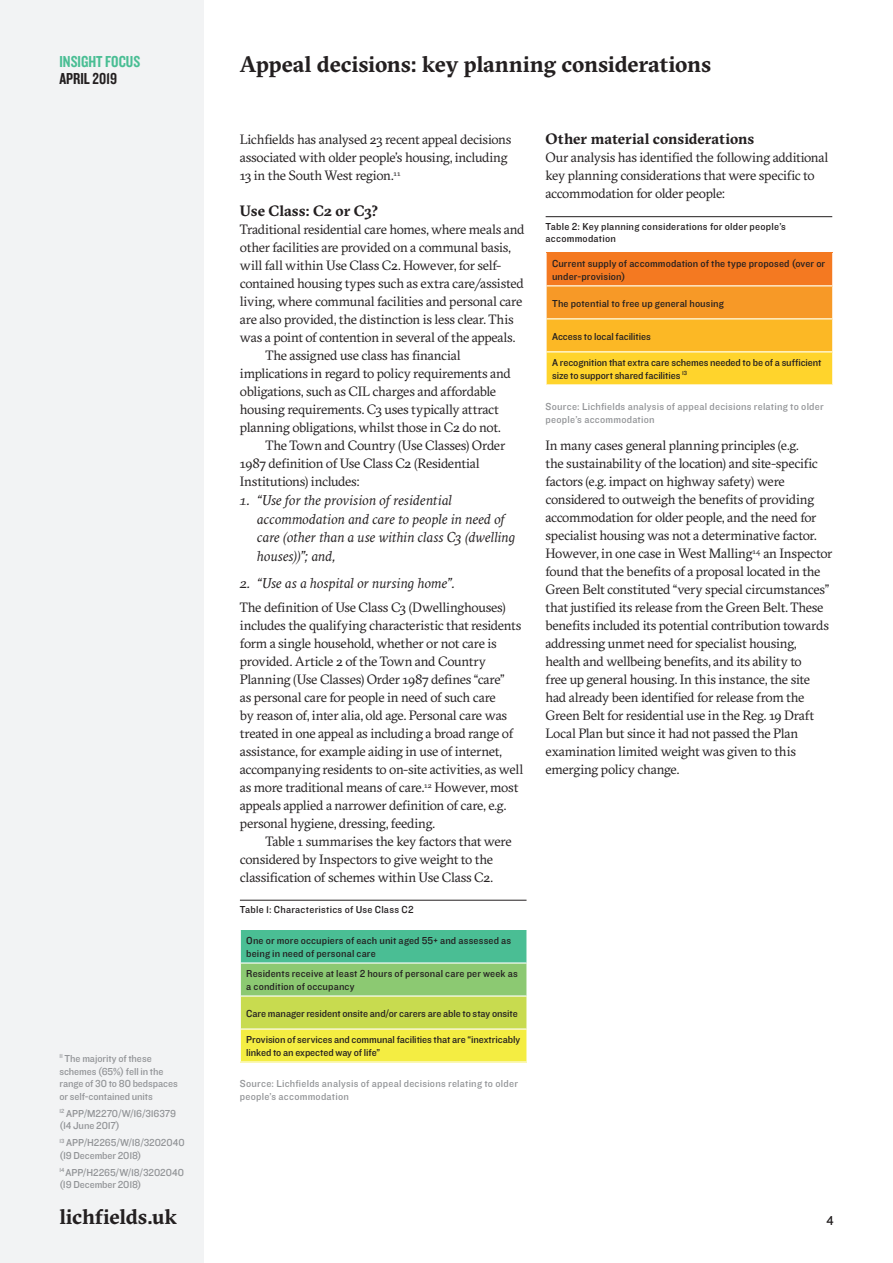
<style>
.page{position:relative;width:893px;height:1263px;background:#fff}
.page>*{position:absolute;margin:0;border:0;box-sizing:border-box;transform-origin:0 0}
.t1{font:700 22.5px "GT Sectra";letter-spacing:-.005em;color:#231f20}
.t2{font:700 21px "GT Sectra";letter-spacing:-.005em;color:#231f20}
.t3{font:16.5px "Knockout 49 Liteweight";color:#4abe94}
.t4{font:16.5px "Knockout 49 Liteweight";color:#231f20}
.t5{font:700 15px "GT Sectra";color:#231f20}
.t6{font:italic 14.25px/18.8px "GT Sectra";letter-spacing:-.005em;color:#231f20}
.t7{font:13.5px/18px "GT Sectra";letter-spacing:-.02em;color:#231f20}
.t8{font:13.5px "Knockout 31 Junior Middlewt";color:#231f20}
.t9{font:10.5px/12.6px "Knockout 31 Junior Middlewt";letter-spacing:.01em;color:#231f20}
.t10{font:10.5px/12.6px "Knockout 31 Junior Middlewt";letter-spacing:.01em;color:#939598}
.t11{font:10.5px/12.6px "Knockout 31 Junior Middlewt";letter-spacing:-.01em;color:#939598}
</style>
<div class="page">
<div style="left:0;top:0;width:203px;height:1263px;background:#f2f3f4"></div>
<hr style="left:240px;top:900px;width:286px;height:1px;background:#231f20">
<div style="left:240px;top:930px;width:287px;height:33px;background:#4abe94"></div>
<div style="left:240px;top:963px;width:287px;height:33px;background:#8cc972"></div>
<div style="left:240px;top:996px;width:287px;height:33px;background:#c8db4f"></div>
<div style="left:240px;top:1029px;width:287px;height:33px;background:#f4ed42"></div>
<hr style="left:526px;top:930px;width:2px;height:32px;background:#fff">
<hr style="left:241px;top:962px;width:287px;height:1px;background:#fff">
<hr style="left:526px;top:963px;width:2px;height:32px;background:#fff">
<hr style="left:241px;top:995px;width:287px;height:1px;background:#fff">
<hr style="left:526px;top:996px;width:2px;height:32px;background:#fff">
<hr style="left:240px;top:930px;width:1px;height:33px;background:#fff">
<hr style="left:240px;top:963px;width:1px;height:33px;background:#fff">
<hr style="left:240px;top:996px;width:1px;height:33px;background:#fff">
<hr style="left:240px;top:1029px;width:1px;height:32px;background:#fff">
<hr style="left:241px;top:1028px;width:287px;height:1px;background:#fff">
<hr style="left:526px;top:1029px;width:2px;height:32px;background:#fff">
<hr style="left:240px;top:1061px;width:288px;height:1px;background:#fff">
<hr style="left:546px;top:216px;width:286px;height:1px;background:#231f20">
<div style="left:546px;top:253px;width:287px;height:33px;background:#f47921"></div>
<div style="left:546px;top:286px;width:287px;height:33px;background:#f79927"></div>
<div style="left:546px;top:319px;width:287px;height:33px;background:#fcb825"></div>
<div style="left:546px;top:352px;width:287px;height:33px;background:#ffd42c"></div>
<hr style="left:832px;top:253px;width:1px;height:32px;background:#fff">
<hr style="left:547px;top:285px;width:286px;height:1px;background:#fff">
<hr style="left:832px;top:286px;width:1px;height:32px;background:#fff">
<hr style="left:547px;top:318px;width:286px;height:1px;background:#fff">
<hr style="left:832px;top:319px;width:1px;height:32px;background:#fff">
<hr style="left:545px;top:253px;width:2px;height:33px;background:#fff">
<hr style="left:545px;top:286px;width:2px;height:33px;background:#fff">
<hr style="left:545px;top:319px;width:2px;height:33px;background:#fff">
<hr style="left:545px;top:352px;width:2px;height:32px;background:#fff">
<hr style="left:547px;top:351px;width:286px;height:1px;background:#fff">
<hr style="left:832px;top:352px;width:1px;height:32px;background:#fff">
<hr style="left:545px;top:384px;width:288px;height:1px;background:#fff">
<p class="t3" style="left:59px;top:51px;width:82px">INSIGHT FOCUS</p>
<p class="t4" style="left:59px;top:68px;width:59px">APRIL 2019</p>
<p class="t10" style="left:59px;top:1052px;width:120px"><sup>11</sup> The majority of these schemes (65%) fell in the range of 30 to 80 bedspaces or self-contained units</p>
<p class="t11" style="left:59px;top:1106px;width:118px"><sup>12</sup> APP/M2270/W/16/316379 (14 June 2017)</p>
<p class="t10" style="left:59px;top:1136px;width:127px"><sup>13</sup> APP/H2265/W/18/3202040 (19 December 2018)</p>
<p class="t10" style="left:59px;top:1165px;width:126px"><sup>14</sup> APP/H2265/W/18/3202040 (19 December 2018)</p>
<h2 class="t2" style="left:59px;top:1203px;width:119px">lichfields.uk</h2>
<h1 class="t1" style="left:240px;top:50px;width:473px">Appeal decisions: key planning considerations</h1>
<p class="t7" style="left:240px;top:130px;width:273px">Lichfields has analysed 23 recent appeal decisions associated with older people’s housing, including<br>13 in the South West region.<sup>11</sup></p>
<p class="t5" style="left:240px;top:201px;width:140px">Use Class: C2 or C3?</p>
<p class="t7" style="left:240px;top:220px;width:286px">Traditional residential care homes, where meals and</p>
<p class="t7" style="left:240px;top:238px;width:272px">other facilities are provided on a communal basis,</p>
<p class="t7" style="left:240px;top:256px;width:263px">will fall within Use Class C2. However, for self-</p>
<p class="t7" style="left:240px;top:274px;width:286px">contained housing types such as extra care/assisted</p>
<p class="t7" style="left:240px;top:292px;width:284px">living, where communal facilities and personal care</p>
<p class="t7" style="left:240px;top:310px;width:275px">are also provided, the distinction is less clear. This</p>
<p class="t7" style="left:240px;top:328px;width:277px">was a point of contention in several of the appeals.</p>
<p class="t7" style="left:265px;top:346px;width:197px">The assigned use class has financial</p>
<p class="t7" style="left:240px;top:364px;width:272px">implications in regard to policy requirements and</p>
<p class="t7" style="left:240px;top:382px;width:258px">obligations, such as CIL charges and affordable</p>
<p class="t7" style="left:240px;top:400px;width:260px">housing requirements. C3 uses typically attract</p>
<p class="t7" style="left:240px;top:418px;width:262px">planning obligations, whilst those in C2 do not.</p>
<p class="t7" style="left:265px;top:436px;width:241px">The Town and Country (Use Classes) Order</p>
<p class="t7" style="left:240px;top:454px;width:241px">1987 definition of Use Class C2 (Residential</p>
<p class="t7" style="left:240px;top:472px;width:121px">Institutions) includes:</p>
<p class="t6" style="left:257px;top:490px;width:260px;text-indent:-17px">1. “Use for the provision of residential accommodation and care to people in need of care (other than a use within class C3 (dwelling houses))”; and,</p>
<p class="t6" style="left:240px;top:574px;width:217px">2. “Use as a hospital or nursing home”.</p>
<p class="t7" style="left:240px;top:598px;width:285px">The definition of Use Class C3 (Dwellinghouses) includes the qualifying characteristic that residents form a single household, whether or not care is provided. Article 2 of the Town and Country Planning (Use Classes) Order 1987 defines “care”<br>as personal care for people in need of such care<br>by reason of, inter alia, old age. Personal care was treated in one appeal as including a broad range of assistance, for example aiding in use of internet, accompanying residents to on-site activities, as well as more traditional means of care.<sup>12</sup> However, most appeals applied a narrower definition of care, e.g. personal hygiene, dressing, feeding.</p>
<p class="t7" style="left:240px;top:832px;width:273px;text-indent:26px">Table 1 summarises the key factors that were considered by Inspectors to give weight to the classification of schemes within Use Class C2.</p>
<p class="t9" style="left:240px;top:903px;width:175px">Table 1: Characteristics of Use Class C2</p>
<p class="t9" style="left:246px;top:934px;width:266px">One or more occupiers of each unit aged 55+ and assessed as being in need of personal care</p>
<p class="t9" style="left:246px;top:967px;width:273px">Residents receive at least 2 hours of personal care per week as a condition of occupancy</p>
<p class="t9" style="left:246px;top:1006px;width:273px">Care manager resident onsite and/or carers are able to stay onsite</p>
<p class="t9" style="left:246px;top:1033px;width:275px">Provision of services and communal facilities that are “inextricably linked to an expected way of life”</p>
<p class="t10" style="left:240px;top:1077px;width:280px">Source: Lichfields analysis of appeal decisions relating to older people’s accommodation</p>
<p class="t5" style="left:545px;top:129px;width:210px">Other material considerations</p>
<p class="t7" style="left:545px;top:148px;width:284px">Our analysis has identified the following additional key planning considerations that were specific to accommodation for older people:</p>
<p class="t9" style="left:546px;top:219px;width:242px">Table 2: Key planning considerations for older people’s accommodation</p>
<p class="t9" style="left:552px;top:257px;width:275px">Current supply of accommodation of the type proposed (over or under-provision)</p>
<p class="t9" style="left:552px;top:296px;width:173px">The potential to free up general housing</p>
<p class="t9" style="left:552px;top:329px;width:100px">Access to local facilities</p>
<p class="t9" style="left:552px;top:356px;width:271px">A recognition that extra care schemes needed to be of a sufficient size to support shared facilities <sup>13</sup></p>
<p class="t10" style="left:546px;top:400px;width:280px">Source: Lichfields analysis of appeal decisions relating to older people’s accommodation</p>
<p class="t7" style="left:545px;top:436px;width:288px">In many cases general planning principles (e.g.<br>the sustainability of the location) and site-specific factors (e.g. impact on highway safety) were considered to outweigh the benefits of providing accommodation for older people, and the need for specialist housing was not a determinative factor.<br>However, in one case in West Malling<sup>14</sup> an Inspector found that the benefits of a proposal located in the Green Belt constituted “very special circumstances” that justified its release from the Green Belt. These benefits included its potential contribution towards addressing unmet need for specialist housing, health and wellbeing benefits, and its ability to<br>free up general housing. In this instance, the site had already been identified for release from the Green Belt for residential use in the Reg. 19 Draft Local Plan but since it had not passed the Plan examination limited weight was given to this emerging policy change.</p>
<p class="t8" style="left:826px;top:1211px;width:9px">4</p>
</div>
